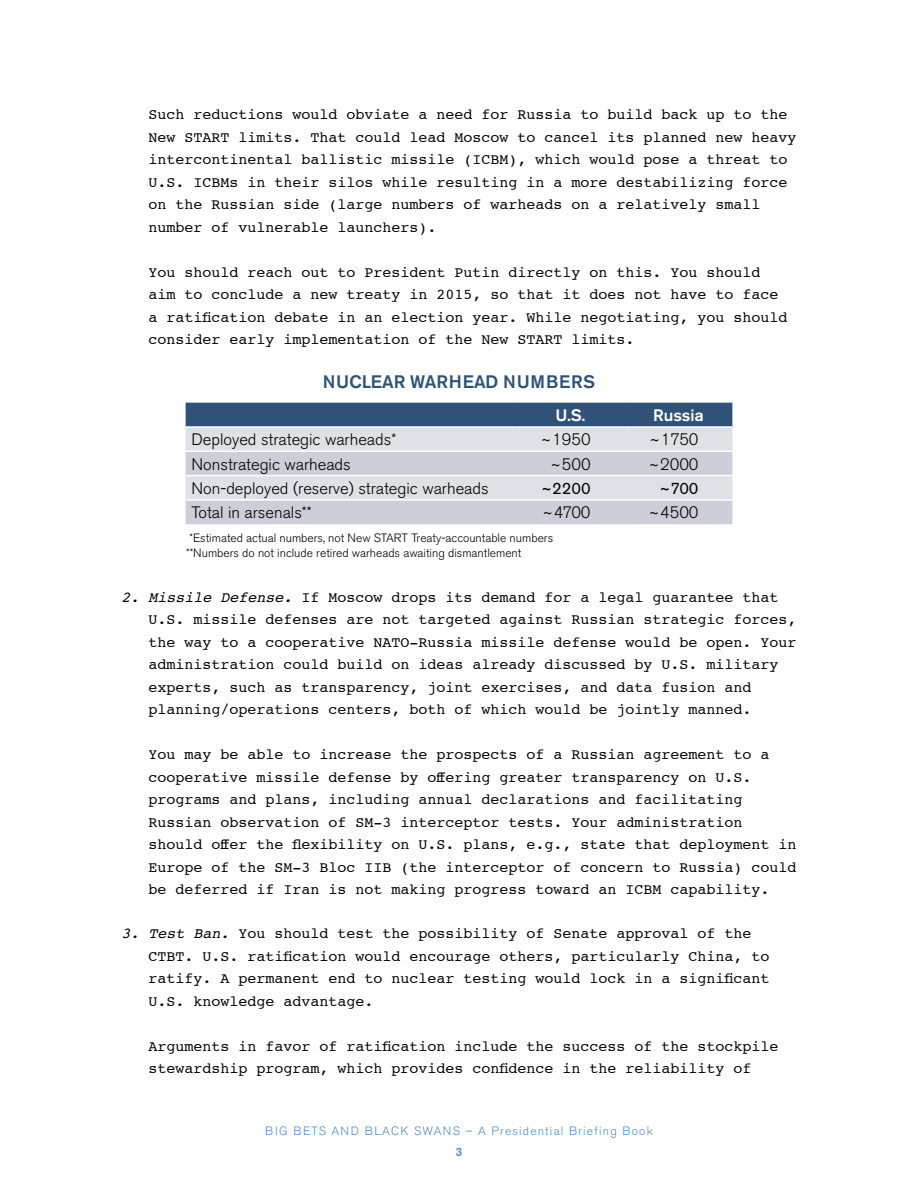
<style>
.page{position:relative;width:918px;height:1188px;background:#fff}
.page>*{position:absolute;margin:0;border:0;box-sizing:border-box;transform-origin:0 0}
.t1{font:500 18px "Akzidenz Grotesk BE";letter-spacing:.04em;color:#305278}
.t2{font:300 16.5px "Akzidenz Grotesk BE";color:#000}
.t3{font:500 16.5px "Akzidenz Grotesk BE";color:#fff}
.t4{font:16.5px "Akzidenz Grotesk BE";color:#000}
.t5{font:15px/22.5px "Courier";color:#000}
.t6{font:300 12px/15px "Akzidenz Grotesk BE";color:#000}
.t7{font:300 12px "Akzidenz Grotesk BE";letter-spacing:.1em;color:#528dca}
.t8{font:500 12px "Akzidenz Grotesk BE";color:#528dca}
.s1{font-style:italic}
.s2{font-weight:700;font-style:italic}
</style>
<div class="page">
<svg style="left:186px;top:403px;width:546px;height:121px;background:#b5bccb"></svg>
<hr style="left:186px;top:426px;width:330px;height:2px;background:#fff">
<hr style="left:516px;top:426px;width:108px;height:2px;background:#fff">
<hr style="left:624px;top:426px;width:108px;height:2px;background:#fff">
<hr style="left:186px;top:451px;width:330px;height:1px;background:#fff">
<hr style="left:516px;top:451px;width:108px;height:1px;background:#fff">
<hr style="left:624px;top:451px;width:108px;height:1px;background:#fff">
<hr style="left:186px;top:475px;width:330px;height:1px;background:#fff">
<hr style="left:516px;top:475px;width:108px;height:1px;background:#fff">
<hr style="left:624px;top:475px;width:108px;height:1px;background:#fff">
<hr style="left:186px;top:499px;width:330px;height:2px;background:#fff">
<hr style="left:516px;top:499px;width:108px;height:2px;background:#fff">
<hr style="left:624px;top:499px;width:108px;height:2px;background:#fff">
<p class="t5" style="left:148px;top:103px;width:649px">Such reductions would obviate a need for Russia to build back up to the New START limits. That could lead Moscow to cancel its planned new heavy intercontinental ballistic missile (ICBM), which would pose a threat to U.S. ICBMs in their silos while resulting in a more destabilizing force on the Russian side (large numbers of warheads on a relatively small number of vulnerable launchers).</p>
<p class="t5" style="left:148px;top:260px;width:640px">You should reach out to President Putin directly on this. You should aim to conclude a new treaty in 2015, so that it does not have to face a ratification debate in an election year. While negotiating, you should consider early implementation of the New START limits.</p>
<p class="t1" style="left:323px;top:371px;width:26px">NUCLEAR</p>
<p class="t1" style="left:410px;top:371px;width:28px">WARHEAD</p>
<p class="t1" style="left:503px;top:371px;width:69px">NUMBERS</p>
<p class="t3" style="left:555px;top:405px;width:31px">U.S.</p>
<p class="t3" style="left:653px;top:405px;width:52px">RUSSIA</p>
<p class="t2" style="left:192px;top:430px;width:206px">Deployed strategic warheads*</p>
<p class="t2" style="left:540px;top:430px;width:52px">~1950</p>
<p class="t2" style="left:649px;top:430px;width:51px">~1750</p>
<p class="t2" style="left:192px;top:455px;width:161px">N onstrategic warheads</p>
<p class="t2" style="left:550px;top:455px;width:42px">~500</p>
<p class="t2" style="left:648px;top:455px;width:52px">~2000</p>
<p class="t2" style="left:192px;top:479px;width:299px">N on-deployed (reserve) strategic warheads</p>
<p class="t4" style="left:541px;top:478px;width:51px">~2200</p>
<p class="t4" style="left:659px;top:478px;width:41px">~700</p>
<p class="t2" style="left:192px;top:503px;width:122px">Total in arsenals**</p>
<p class="t2" style="left:542px;top:503px;width:50px">~4700</p>
<p class="t2" style="left:648px;top:503px;width:52px">~4500</p>
<p class="t6" style="left:186px;top:530px;width:368px">*Estimated actual numbers, not N ew START Treaty-accountable numbers **N umbers do not include retired warheads awaiting dismantlement</p>
<p class="t5" style="left:148px;top:585px;width:650px;text-indent:-27px"><span class="s1">2. Missile Defense</span><span class="s2">.</span> If Moscow drops its demand for a legal guarantee that U.S. missile defenses are not targeted against Russian strategic forces, the way to a cooperative NATO-Russia missile defense would be open. Your administration could build on ideas already discussed by U.S. military experts, such as transparency, joint exercises, and data fusion and planning/operations centers, both of which would be jointly manned.</p>
<p class="t5" style="left:148px;top:743px;width:650px">You may be able to increase the prospects of a Russian agreement to a cooperative missile defense by offering greater transparency on U.S. programs and plans, including annual declarations and facilitating Russian observation of SM-3 interceptor tests. Your administration should offer the flexibility on U.S. plans, e.g., state that deployment in Europe of the SM-3 Bloc IIB (the interceptor of concern to Russia) could be deferred if Iran is not making progress toward an ICBM capability.</p>
<p class="t5" style="left:148px;top:922px;width:622px;text-indent:-27px"><span class="s1">3. Test Ban.</span> You should test the possibility of Senate approval of the CTBT. U.S. ratification would encourage others, particularly China, to ratify. A permanent end to nuclear testing would lock in a significant U.S. knowledge advantage.</p>
<p class="t5" style="left:148px;top:1034px;width:631px">Arguments in favor of ratification include the success of the stockpile stewardship program, which provides confidence in the reliability of</p>
<p class="t7" style="left:265px;top:1124px;width:389px">Big Bets and Black Swans – A Presidential Briefing Book</p>
<p class="t8" style="left:456px;top:1144px;width:8px">3</p>
</div>
